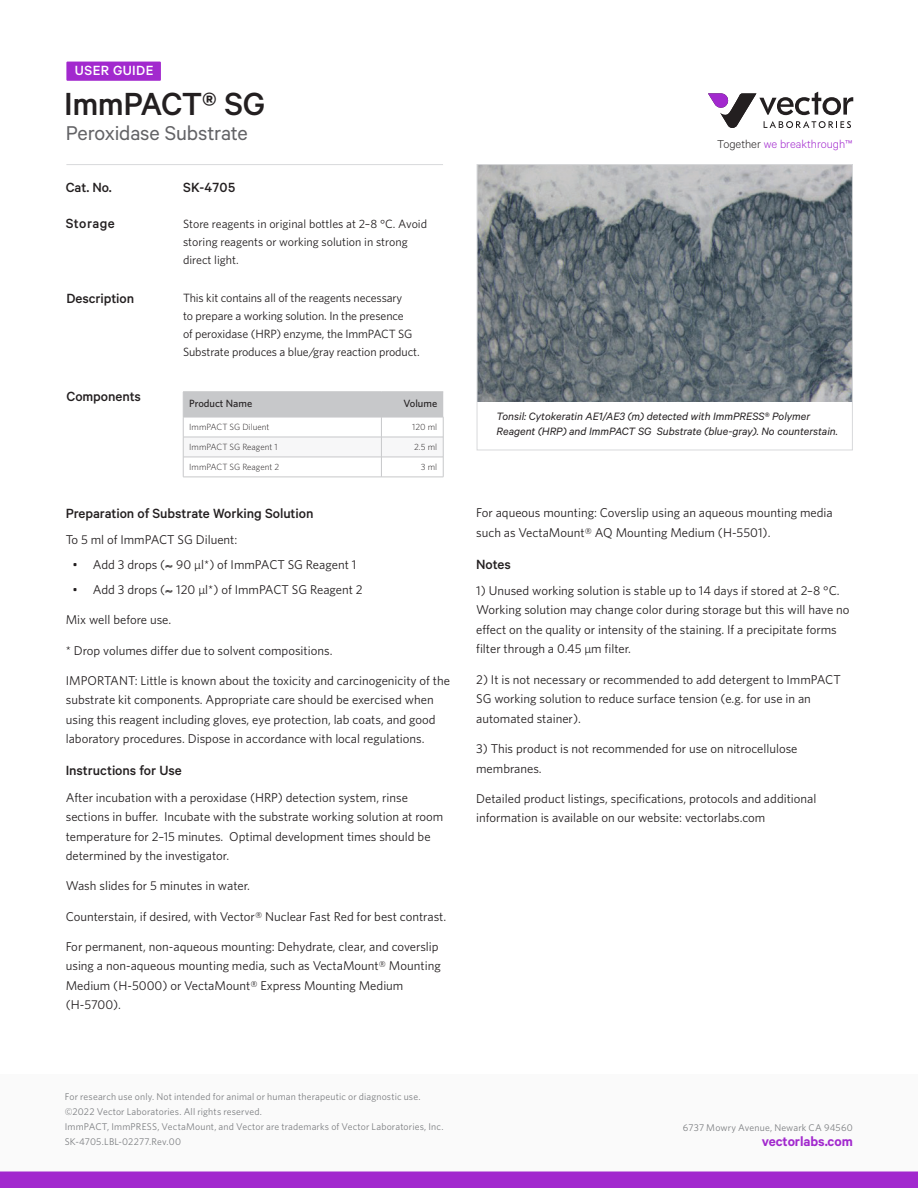
<style>
.page{position:relative;width:918px;height:1188px;background:#fff}
.page>*{position:absolute;margin:0;border:0;box-sizing:border-box;transform-origin:0 0}
.t1{font:500 36px "Calibre";letter-spacing:-.015em;color:#231f20}
.t2{font:22.5px "Calibre";letter-spacing:-.01em;color:#636366}
.t3{font:500 15px "Calibre";letter-spacing:-.005em;color:#231f20}
.t4{font:600 15px "Calibre";letter-spacing:-.005em;color:#a229ce}
.t5{font:500 15px "Calibre";letter-spacing:.025em;color:#fff}
.t6{font:500 15px "Calibre";letter-spacing:.025em;color:#231f20}
.t7{font:12.75px/19.5px "Whitney";color:#231f20}
.t8{font:300 12.75px "Calibre";color:#a229ce}
.t9{font:12px/18px "Whitney";letter-spacing:-.01em;color:#231f20}
.t10{font:italic 12px/14.4px "Calibre";color:#231f20}
.t11{font:500 10.5px "Whitney";color:#231f20}
.t12{font:9.75px "Whitney";letter-spacing:.015em;color:#7c7e81}
.t13{font:300 9px "Whitney";color:#231f20}
.s1{font-family:"Calibri";font-weight:300}
.s2{color:#231f20}
</style>
<div class="page">
<div style="left:0;top:1074px;width:918px;height:108px;background:#fafafa"></div>
<div style="left:0;top:1172px;width:918px;height:16px;background:#a229ce"></div>
<div style="left:66px;top:62px;width:95px;height:19px;background:#a229ce"></div>
<svg style="left:708px;top:92px;width:145px;height:37px"></svg>
<hr style="left:66px;top:164px;width:377px;height:1px;background:#d8d9db">
<svg style="left:183px;top:392px;width:261px;height:85px"></svg>
<hr style="left:183px;top:477px;width:198px;height:1px;background:#c7c8ca">
<hr style="left:381px;top:477px;width:62px;height:1px;background:#c7c8ca">
<img style="left:479px;top:166px;width:372px;height:236px">
<div style="left:477px;top:164px;width:376px;height:286px;border:1px solid #d8d9db"></div>
<p class="t5" style="left:75px;top:62px;width:80px">USER GUIDE</p>
<p class="t1" style="left:64px;top:83px;width:202px">ImmPACT® SG</p>
<p class="t2" style="left:66px;top:120px;width:184px">Peroxidase Substrate</p>
<p class="t3" style="left:66px;top:178px;width:48px">Cat. No.</p>
<p class="t6" style="left:66px;top:214px;width:51px">Storage</p>
<p class="t3" style="left:66px;top:290px;width:69px">Description</p>
<p class="t3" style="left:66px;top:388px;width:76px">Components</p>
<p class="t3" style="left:183px;top:178px;width:54px">SK-4705</p>
<p class="t9" style="left:183px;top:214px;width:246px">Store reagents in original bottles at 2–8 °C. Avoid storing reagents or working solution in strong direct light.</p>
<p class="t9" style="left:183px;top:288px;width:238px">This kit contains all of the reagents necessary<br>to prepare a working solution. In the presence<br>of peroxidase (HRP) enzyme, the ImmPACT SG Substrate produces a blue/gray reaction product.</p>
<p class="t11" style="left:189px;top:397px;width:65px">Product Name</p>
<p class="t11" style="left:404px;top:397px;width:35px">Volume</p>
<p class="t13" style="left:189px;top:422px;width:82px">ImmPACT SG Diluent</p>
<p class="t13" style="left:412px;top:422px;width:27px">120 ml</p>
<p class="t13" style="left:189px;top:442px;width:90px">ImmPACT SG Reagent 1</p>
<p class="t13" style="left:414px;top:442px;width:25px">2.5 ml</p>
<p class="t13" style="left:189px;top:462px;width:91px">ImmPACT SG Reagent 2</p>
<p class="t13" style="left:421px;top:462px;width:18px">3 ml</p>
<p class="t3" style="left:66px;top:505px;width:249px">Preparation of Substrate Working Solution</p>
<p class="t7" style="left:66px;top:530px;width:173px">To 5 ml of ImmPACT SG Diluent:</p>
<p class="t7" style="left:73px;top:555px;width:94px">• Add 3 drops (</p>
<p class="t7" style="left:176px;top:555px;width:182px">90 <span class="s1">µ</span>l*) of ImmPACT SG Reagent 1</p>
<p class="t7" style="left:73px;top:580px;width:94px">• Add 3 drops (</p>
<p class="t7" style="left:176px;top:580px;width:188px">120 <span class="s1">µ</span>l*) of ImmPACT SG Reagent 2</p>
<p class="t7" style="left:66px;top:610px;width:107px">Mix well before use.</p>
<p class="t7" style="left:66px;top:640px;width:268px">* Drop volumes differ due to solvent compositions.</p>
<p class="t7" style="left:66px;top:670px;width:386px">IMPORTANT: Little is known about the toxicity and carcinogenicity of the substrate kit components. Appropriate care should be exercised when using this reagent including gloves, eye protection, lab coats, and good laboratory procedures. Dispose in accordance with local regulations.</p>
<p class="t3" style="left:66px;top:762px;width:117px">Instructions for Use</p>
<p class="t7" style="left:66px;top:787px;width:379px">After incubation with a peroxidase (HRP) detection system, rinse sections in buffer. Incubate with the substrate working solution at room temperature for 2–15 minutes. Optimal development times should be determined by the investigator.</p>
<p class="t7" style="left:66px;top:876px;width:186px">Wash slides for 5 minutes in water.</p>
<p class="t7" style="left:66px;top:906px;width:382px">Counterstain, if desired, with Vector® Nuclear Fast Red for best contrast.</p>
<p class="t7" style="left:66px;top:936px;width:376px">For permanent, non-aqueous mounting: Dehydrate, clear, and coverslip using a non-aqueous mounting media, such as VectaMount® Mounting Medium (H-5000) or VectaMount® Express Mounting Medium (H-5700).</p>
<p class="t8" style="left:717px;top:137px;width:137px"><span class="s2">Together</span> we breakthrough™</p>
<p class="t10" style="left:496px;top:409px;width:343px">Tonsil: Cytokeratin AE1/AE3 (m) detected with ImmPRESS® Polymer<br>Reagent (HRP) and ImmPACT SG Substrate (blue-gray). No counterstain.</p>
<p class="t7" style="left:476px;top:503px;width:358px">For aqueous mounting: Coverslip using an aqueous mounting media such as VectaMount® AQ Mounting Medium (H-5501).</p>
<p class="t3" style="left:476px;top:555px;width:36px">Notes</p>
<p class="t7" style="left:476px;top:581px;width:375px">1) Unused working solution is stable up to 14 days if stored at 2–8 °C.<br>Working solution may change color during storage but this will have no effect on the quality or intensity of the staining. If a precipitate forms filter through a 0.45 <span class="s1">µ</span>m filter.</p>
<p class="t7" style="left:476px;top:669px;width:366px">2) It is not necessary or recommended to add detergent to ImmPACT<br>SG working solution to reduce surface tension (e.g. for use in an automated stainer).</p>
<p class="t7" style="left:476px;top:739px;width:323px">3) This product is not recommended for use on nitrocellulose membranes.</p>
<p class="t7" style="left:476px;top:788px;width:342px">Detailed product listings, specifications, protocols and additional information is available on our website: vectorlabs.com</p>
<p class="t12" style="left:65px;top:1091px;width:357px">For research use only. Not intended for animal or human therapeutic or diagnostic use.</p>
<p class="t12" style="left:65px;top:1106px;width:199px">©2022 Vector Laboratories. All rights reserved.</p>
<p class="t12" style="left:65px;top:1121px;width:380px">ImmPACT, ImmPRESS, VectaMount, and Vector are trademarks of Vector Laboratories, Inc.</p>
<p class="t12" style="left:65px;top:1136px;width:118px">SK-4705.LBL-02277.Rev.00</p>
<p class="t12" style="left:683px;top:1122px;width:171px">6737 Mowry Avenue, Newark CA 94560</p>
<p class="t4" style="left:762px;top:1132px;width:93px">vectorlabs.com</p>
</div>
